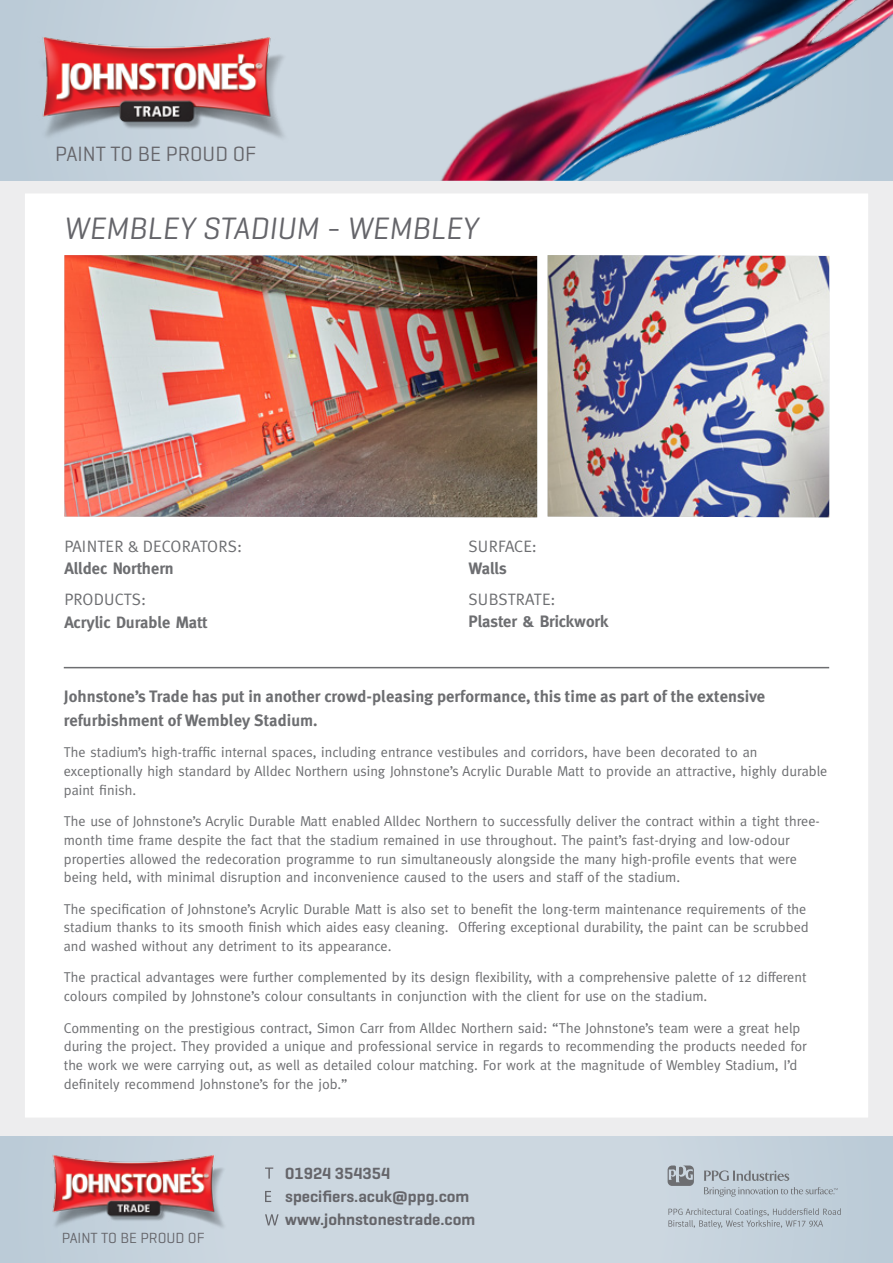
<style>
.page{position:relative;width:893px;height:1263px;background:#ededee}
.page>*{position:absolute;margin:0;border:0;box-sizing:border-box;transform-origin:0 0}
.t1{font:italic 31.5px "Geogrotesque";color:#65656a}
.t2{font:21.15px "Geogrotesque";color:#65656a}
.t3{font:700 16.5px/24px "Meta Plus";color:#6d6e71}
.t4{font:600 16.5px/23.4px "Geogrotesque";color:#65656a}
.t5{font:700 16.5px "Meta";color:#6d6e71}
.t6{font:16.5px "Meta Plus Normal";color:#6d6e71}
.t7{font:15px "Geogrotesque";color:#65656a}
.t8{font:14.25px/18.8px "Meta";color:#6d6e71}
</style>
<div class="page">
<div style="left:25px;top:194px;width:843px;height:923px;background:#fff"></div>
<div style="left:0;top:0;width:893px;height:181px;background:linear-gradient(to bottom,#c9d5de,#c9d5de)"></div>
<div style="left:0;top:1137px;width:893px;height:126px;background:linear-gradient(to right,#c7d4de,#c7d4dd)"></div>
<img style="left:19px;top:37px;width:285px;height:109px">
<img style="left:425px;top:0;width:468px;height:181px">
<svg style="left:265px;top:1167px;width:8px;height:12px"></svg>
<svg style="left:265px;top:1191px;width:6px;height:11px"></svg>
<svg style="left:265px;top:1214px;width:14px;height:11px"></svg>
<img style="left:36px;top:1155px;width:203px;height:77px">
<svg style="left:657px;top:1165px;width:181px;height:34px;background:#b7c2cc"></svg>
<svg style="left:622px;top:1208px;width:219px;height:25px;background:#bdc8d1"></svg>
<img style="left:64px;top:255px;width:473px;height:262px">
<img style="left:548px;top:255px;width:281px;height:262px">
<hr style="left:64px;top:667px;width:765px;height:1px;background:#6d6e71">
<h2 class="t2" style="left:55px;top:141px;width:203px">PAINT TO BE PROUD OF</h2>
<h1 class="t1" style="left:64px;top:209px;width:416px">WEMBLEY STADIUM - WEMBLEY</h1>
<p class="t6" style="left:64px;top:537px;width:179px">PAINTER &amp; DECORATORS:</p>
<p class="t5" style="left:64px;top:559px;width:111px">Alldec Northern</p>
<p class="t6" style="left:64px;top:590px;width:83px">PRODUCTS:</p>
<p class="t5" style="left:64px;top:612px;width:144px">Acrylic Durable Matt</p>
<p class="t6" style="left:468px;top:537px;width:70px">SURFACE:</p>
<p class="t5" style="left:468px;top:559px;width:40px">Walls</p>
<p class="t6" style="left:468px;top:590px;width:89px">SUBSTRATE:</p>
<p class="t5" style="left:468px;top:612px;width:141px">Plaster &amp; Brickwork</p>
<p class="t3" style="left:64px;top:684px;width:703px">Johnstone’s Trade has put in another crowd-pleasing performance, this time as part of the extensive refurbishment of Wembley Stadium.</p>
<p class="t8" style="left:64px;top:743px;width:765px">The stadium’s high-traffic internal spaces, including entrance vestibules and corridors, have been decorated to an exceptionally high standard by Alldec Northern using Johnstone’s Acrylic Durable Matt to provide an attractive, highly durable paint finish.</p>
<p class="t8" style="left:64px;top:812px;width:757px">The use of Johnstone’s Acrylic Durable Matt enabled Alldec Northern to successfully deliver the contract within a tight three&shy;month time frame despite the fact that the stadium remained in use throughout. The paint’s fast-drying and low-odour properties allowed the redecoration programme to run simultaneously alongside the many high-profile events that were being held, with minimal disruption and inconvenience caused to the users and staff of the stadium.</p>
<p class="t8" style="left:64px;top:899px;width:746px">The specification of Johnstone’s Acrylic Durable Matt is also set to benefit the long-term maintenance requirements of the stadium thanks to its smooth finish which aides easy cleaning. Offering exceptional durability, the paint can be scrubbed and washed without any detriment to its appearance.</p>
<p class="t8" style="left:64px;top:968px;width:744px">The practical advantages were further complemented by its design flexibility, with a comprehensive palette of 12 different colours compiled by Johnstone’s colour consultants in conjunction with the client for use on the stadium.</p>
<p class="t8" style="left:64px;top:1018px;width:745px">Commenting on the prestigious contract, Simon Carr from Alldec Northern said: “The Johnstone’s team were a great help during the project. They provided a unique and professional service in regards to recommending the products needed for the work we were carrying out, as well as detailed colour matching. For work at the magnitude of Wembley Stadium, I’d definitely recommend Johnstone’s for the job.”</p>
<p class="t7" style="left:62px;top:1229px;width:144px">PAINT TO BE PROUD OF</p>
<p class="t4" style="left:285px;top:1161px;width:191px">01924 354354 specifiers.acuk@ppg.com www.johnstonestrade.com</p>
</div>
